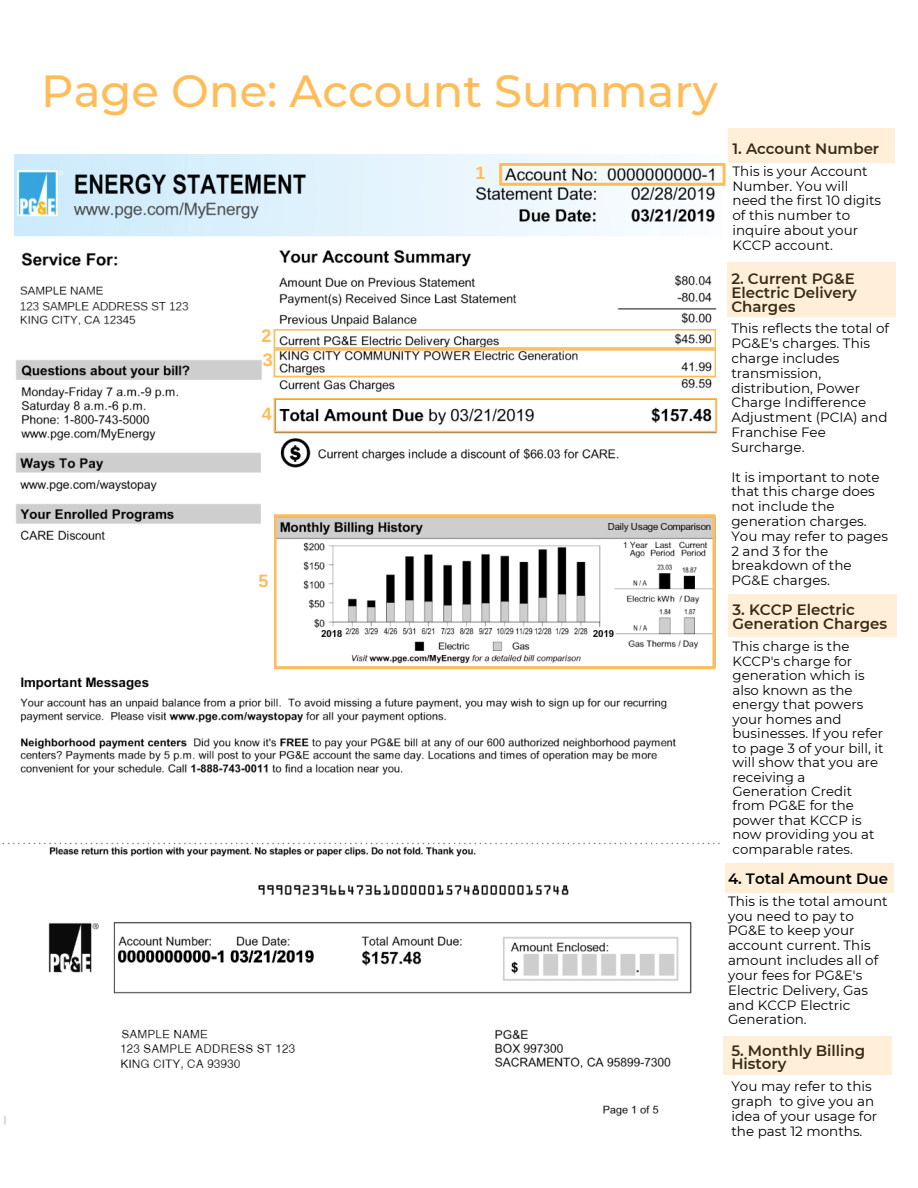
<style>
.page{position:relative;width:918px;height:1188px;background:#fff}
.page>*{position:absolute;margin:0;border:0;box-sizing:border-box;transform-origin:0 0}
.t1{font:500 45px "Montserrat";color:#ffbd59}
.t2{font:700 18px/24px "Arimo";color:#ffbd59}
.t3{font:600 15px/13.8px "Montserrat";color:#000}
.t4{font:13.5px/14.9px "Montserrat";color:#000}
.t5{font:13.35px/14.4px "Montserrat";color:#000}
</style>
<div class="page">
<img style="left:15px;top:155px;width:703px;height:620px">
<svg style="left:499px;top:163px;width:227px;height:23px"></svg>
<svg style="left:274px;top:514px;width:441px;height:155px"></svg>
<div style="left:726px;top:863px;width:168px;height:29px;background:#ffefd9"></div>
<img style="left:2px;top:842px;width:718px;height:283px">
<svg style="left:274px;top:398px;width:443px;height:35px"></svg>
<svg style="left:274px;top:329px;width:442px;height:48px"></svg>
<div style="left:728px;top:128px;width:166px;height:34px;background:#ffefd9"></div>
<div style="left:728px;top:263px;width:168px;height:54px;background:#ffefd9"></div>
<div style="left:728px;top:594px;width:168px;height:43px;background:#ffefd9"></div>
<div style="left:723px;top:1036px;width:168px;height:39px;background:#ffefd9"></div>
<h1 class="t1" style="left:41px;top:63px;width:678px">Page One: Account Summary</h1>
<h2 class="t2" style="left:262px;top:324px;width:13px">2<br>3</h2>
<h2 class="t2" style="left:262px;top:402px;width:12px">4</h2>
<h2 class="t2" style="left:258px;top:569px;width:12px">5</h2>
<h2 class="t2" style="left:476px;top:161px;width:12px">1</h2>
<p class="t3" style="left:733px;top:141px;width:148px">1. Account Number</p>
<p class="t4" style="left:733px;top:163px;width:150px">This is your Account<br>Number. You will need the first 10 digits of this number to inquire about your<br>KCCP account.</p>
<p class="t3" style="left:731px;top:272px;width:127px">2. Current PG&amp;E<br>Electric Delivery<br>Charges</p>
<p class="t4" style="left:731px;top:321px;width:159px">This reflects the total of<br>PG&amp;E's charges. This charge includes transmission, distribution, Power<br>Charge Indifference<br>Adjustment (PCIA) and<br>Franchise Fee<br>Surcharge.</p>
<p class="t4" style="left:731px;top:469px;width:158px">It is important to note that this charge does not include the generation charges.<br>You may refer to pages<br>2 and 3 for the breakdown of the<br>PG&amp;E charges.</p>
<p class="t3" style="left:733px;top:603px;width:156px">3. KCCP Electric<br>Generation Charges</p>
<p class="t5" style="left:733px;top:639px;width:152px">This charge is the<br>KCCP's charge for generation which is also known as the energy that powers your homes and businesses. If you refer to page 3 of your bill, it will show that you are receiving a<br>Generation Credit from PG&amp;E for the power that KCCP is now providing you at comparable rates.</p>
<p class="t3" style="left:728px;top:871px;width:162px">4. Total Amount Due</p>
<p class="t4" style="left:728px;top:894px;width:161px">This is the total amount you need to pay to<br>PG&amp;E to keep your account current. This amount includes all of your fees for PG&amp;E's<br>Electric Delivery, Gas and KCCP Electric<br>Generation.</p>
<p class="t3" style="left:731px;top:1043px;width:135px">5. Monthly Billing<br>History</p>
<p class="t4" style="left:731px;top:1079px;width:147px">You may refer to this graph to give you an idea of your usage for the past 12 months.</p>
</div>
